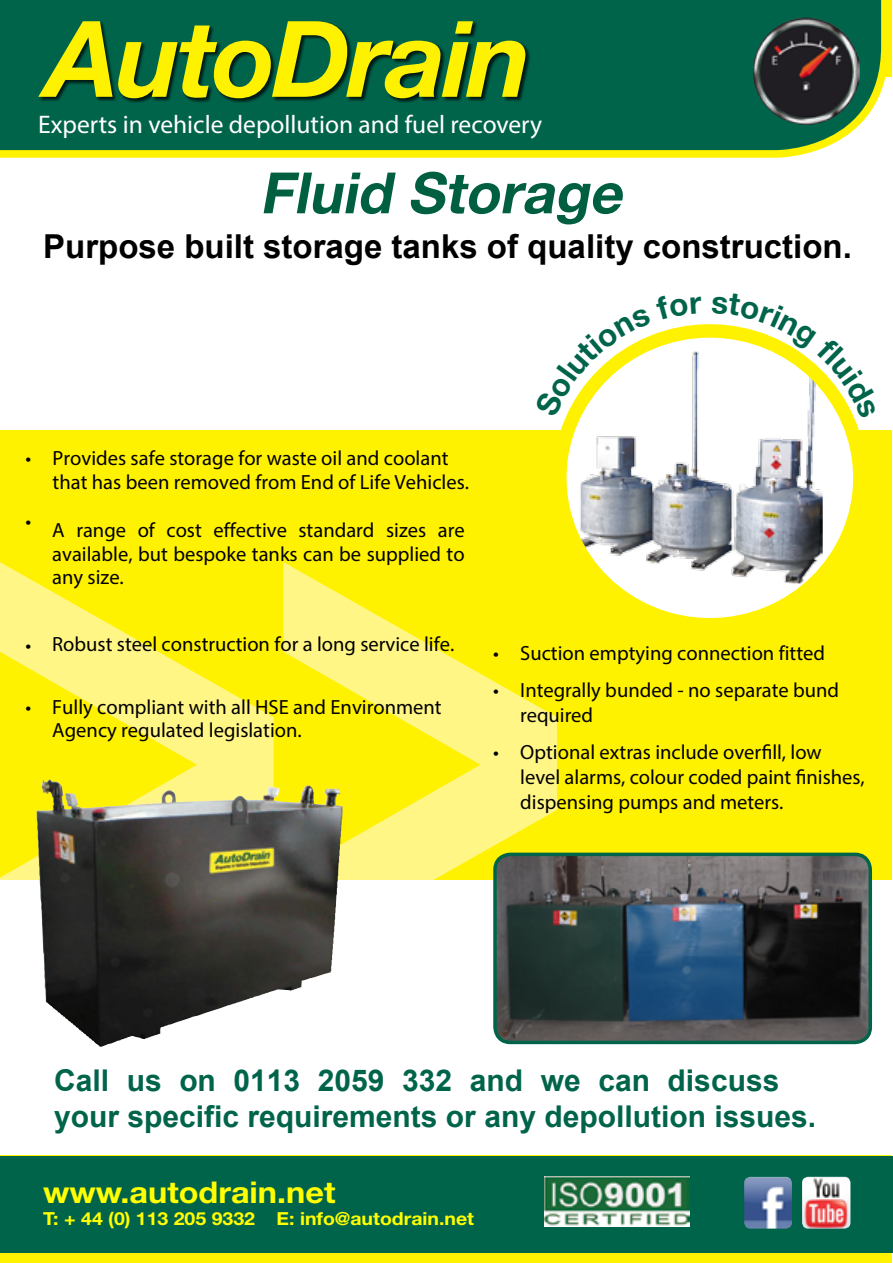
<style>
.page{position:relative;width:893px;height:1263px;background:#fff}
.page>*{position:absolute;margin:0;border:0;box-sizing:border-box;transform-origin:0 0}
.t1{font:italic 700 57px "Helvetica Neue LT Std";color:#005f41}
.t2{font:700 33px "Arial";color:#000}
.t3{font:700 30px/36px "Arial";color:#00644b}
.t4{font:700 30px "Helvetica Neue LT Std";color:#ff0;scale:1.08 1}
.t5{font:25.5px "Myriad Pro";color:#fff}
.t6{font:20.55px/24.6px "Myriad Pro";color:#000}
.t7{font:700 18px "Helvetica Neue LT Std";color:#ff0;scale:1.08 1}
</style>
<div class="page">
<div style="left:0;top:0;width:892px;height:1263px;background:#fff200"></div>
<div style="left:0;top:1156px;width:893px;height:97px;background:#00644b"></div>
<div style="left:0;top:77px;width:893px;height:352px;background:#fff"></div>
<svg style="left:0;top:0;width:886px;height:158px;background:#1c7449"></svg>
<svg style="left:0;top:562px;width:557px;height:318px"></svg>
<div style="left:0;top:880px;width:893px;height:274px;background:#fff"></div>
<div style="left:38px;top:21px;width:492px;height:81px;background:#000;opacity:.75"></div>
<svg style="left:38px;top:21px;width:487px;height:77px"></svg>
<img style="left:753px;top:18px;width:107px;height:107px">
<img style="left:544px;top:1177px;width:146px;height:49px">
<img style="left:744px;top:1177px;width:48px;height:51px">
<img style="left:802px;top:1177px;width:48px;height:51px">
<img style="left:36px;top:780px;width:234px;height:267px">
<img style="left:495px;top:854px;width:375px;height:187px">
<div style="left:493px;top:853px;width:379px;height:191px;border:3px solid #00644b;border-radius:15px"></div>
<svg style="left:560px;top:418px;width:300px;height:198px"></svg>
<div style="left:553px;top:324px;width:314px;height:307px;border:14px solid #fff200;border-radius:50%"></div>
<svg style="left:565px;top:324px;width:137px;height:94px"></svg>
<svg style="left:712px;top:324px;width:148px;height:95px"></svg>
<p class="t5" style="left:38px;top:108px;width:505px">Experts in vehicle depollution and fuel recovery</p>
<h1 class="t1" style="left:260px;top:158px;width:375px">Fluid Storage</h1>
<h2 class="t2" style="left:43px;top:223px;width:810px">Purpose built storage tanks of quality construction.</h2>
<p class="t6" style="left:53px;top:446px;width:418px;line-height:23.9px;text-indent:-27px">• Provides safe storage for waste oil and coolant that has been removed from End of Life Vehicles.</p>
<p class="t6" style="left:25px;top:508px;width:7px">•</p>
<p class="t6" style="left:52px;top:518px;width:414px;line-height:23.4px;text-align:justify">A range of cost effective standard sizes are available, but bespoke tanks can be supplied to any size.</p>
<p class="t6" style="left:25px;top:632px;width:430px">• Robust steel construction for a long service life.</p>
<p class="t6" style="left:52px;top:695px;width:391px;line-height:23px;text-indent:-27px">• Fully compliant with all HSE and Environment<br>Agency regulated legislation.</p>
<p class="t6" style="left:493px;top:640px;width:333px">• Suction emptying connection fitted</p>
<p class="t6" style="left:520px;top:677px;width:320px;text-indent:-27px">• Integrally bunded - no separate bund required</p>
<p class="t6" style="left:520px;top:740px;width:346px;text-indent:-27px">• Optional extras include overfill, low level alarms, colour coded paint finishes, dispensing pumps and meters.</p>
<h3 class="t3" style="left:54px;top:1063px;width:763px">Call us on 0113 2059 332 and we can discuss your specific requirements or any depollution issues.</h3>
<h3 class="t4" style="left:43px;top:1174px;width:272px">www.autodrain.net</h3>
<p class="t7" style="left:43px;top:1207px;width:400px">T: + 44 (0) 113 205 9332 E: info@autodrain.net</p>
</div>
